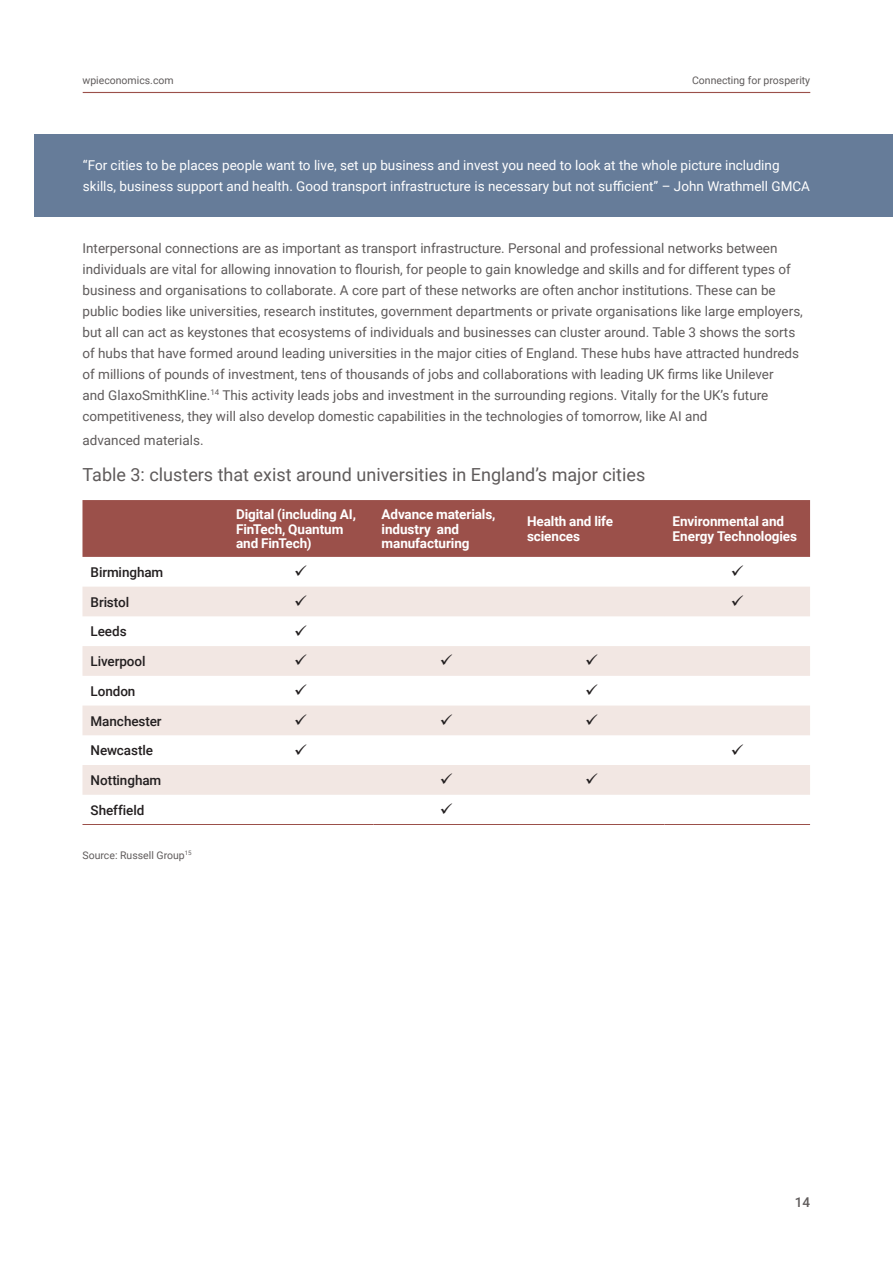
<style>
.page{position:relative;width:893px;height:1263px;background:#fff}
.page>*{position:absolute;margin:0;border:0;box-sizing:border-box;transform-origin:0 0}
._9_Body_Text_Left{font:18px "Roboto";color:#5f5b5b}
._9_Body_Text_Left-2{font:13.5px/21px "Roboto";color:#5f5b5b}
._9_Body_Text_Left-3{font:13.5px/21px "Roboto";color:#fff}
.Normal_WPI_Normal{font:700 13.5px/14.9px "Roboto";letter-spacing:-.005em;color:#fff}
.Normal_WPI_Normal-2{font:500 13.5px "Roboto";letter-spacing:-.005em;color:#231f20}
.t1{font:500 13.5px "Roboto";color:#5f5b5b}
._9_Body_Text_Left-4{font:10.5px "Roboto";color:#5f5b5b}
</style>
<div class="page">
<hr style="left:83px;top:92px;width:727px;height:1px;background:#9b504a">
<div style="left:82px;top:500px;width:728px;height:57px;background:#9b504a"></div>
<svg style="left:82px;top:587px;width:728px;height:208px;fill:#f2e7e3"></svg>
<hr style="left:82px;top:824px;width:146px;height:1px;background:#9b504a">
<hr style="left:228px;top:824px;width:145px;height:1px;background:#9b504a">
<hr style="left:373px;top:824px;width:146px;height:1px;background:#9b504a">
<hr style="left:519px;top:824px;width:145px;height:1px;background:#9b504a">
<hr style="left:664px;top:824px;width:146px;height:1px;background:#9b504a">
<div style="left:34px;top:135px;width:859px;height:82px;background:#667c99"></div>
<svg style="left:295px;top:595px;width:12px;height:11px"></svg>
<svg style="left:732px;top:595px;width:11px;height:11px"></svg>
<svg style="left:295px;top:625px;width:12px;height:10px"></svg>
<svg style="left:295px;top:654px;width:12px;height:11px"></svg>
<svg style="left:441px;top:654px;width:11px;height:11px"></svg>
<svg style="left:586px;top:654px;width:12px;height:11px"></svg>
<svg style="left:295px;top:684px;width:12px;height:11px"></svg>
<svg style="left:586px;top:684px;width:12px;height:11px"></svg>
<svg style="left:295px;top:714px;width:12px;height:11px"></svg>
<svg style="left:441px;top:714px;width:11px;height:11px"></svg>
<svg style="left:586px;top:714px;width:12px;height:11px"></svg>
<svg style="left:295px;top:744px;width:12px;height:10px"></svg>
<svg style="left:732px;top:744px;width:11px;height:10px"></svg>
<svg style="left:441px;top:773px;width:11px;height:11px"></svg>
<svg style="left:586px;top:773px;width:12px;height:11px"></svg>
<p class="_9_Body_Text_Left-4" style="left:82px;top:72px;width:93px">wpieconomics.com</p>
<p class="_9_Body_Text_Left-4" style="left:692px;top:72px;width:120px">Connecting for prosperity</p>
<p class="_9_Body_Text_Left-3" style="left:83px;top:155px;width:729px">“For cities to be places people want to live, set up business and invest you need to look at the whole picture including skills, business support and health. Good transport infrastructure is necessary but not sufficient” – John Wrathmell GMCA</p>
<p class="_9_Body_Text_Left-2" style="left:82px;top:237px;width:722px">Interpersonal connections are as important as transport infrastructure. Personal and professional networks between individuals are vital for allowing innovation to flourish, for people to gain knowledge and skills and for different types of business and organisations to collaborate. A core part of these networks are often anchor institutions. These can be public bodies like universities, research institutes, government departments or private organisations like large employers, but all can act as keystones that ecosystems of individuals and businesses can cluster around. Table 3 shows the sorts of hubs that have formed around leading universities in the major cities of England. These hubs have attracted hundreds of millions of pounds of investment, tens of thousands of jobs and collaborations with leading UK firms like Unilever<br>and GlaxoSmithKline.<sup>14</sup> This activity leads jobs and investment in the surrounding regions. Vitally for the UK’s future competitiveness, they will also develop domestic capabilities in the technologies of tomorrow, like AI and</p>
<p class="_9_Body_Text_Left-2" style="left:82px;top:429px;width:123px">advanced materials.</p>
<p class="_9_Body_Text_Left" style="left:82px;top:462px;width:564px">Table 3: clusters that exist around universities in England’s major cities</p>
<p class="Normal_WPI_Normal" style="left:236px;top:506px;width:121px">Digital (including AI,<br>FinTech, Quantum and FinTech)</p>
<p class="Normal_WPI_Normal" style="left:382px;top:506px;width:115px">Advance materials, industry and manufacturing</p>
<p class="Normal_WPI_Normal" style="left:527px;top:513px;width:87px">Health and life sciences</p>
<p class="Normal_WPI_Normal" style="left:673px;top:513px;width:126px">Environmental and<br>Energy Technologies</p>
<p class="Normal_WPI_Normal-2" style="left:91px;top:563px;width:74px">Birmingham</p>
<p class="Normal_WPI_Normal-2" style="left:91px;top:592px;width:40px">Bristol</p>
<p class="Normal_WPI_Normal-2" style="left:91px;top:622px;width:38px">Leeds</p>
<p class="Normal_WPI_Normal-2" style="left:91px;top:652px;width:56px">Liverpool</p>
<p class="Normal_WPI_Normal-2" style="left:91px;top:681px;width:46px">London</p>
<p class="Normal_WPI_Normal-2" style="left:91px;top:711px;width:73px">Manchester</p>
<p class="Normal_WPI_Normal-2" style="left:91px;top:741px;width:64px">Newcastle</p>
<p class="Normal_WPI_Normal-2" style="left:91px;top:771px;width:72px">Nottingham</p>
<p class="Normal_WPI_Normal-2" style="left:91px;top:800px;width:55px">Sheffield</p>
<p class="_9_Body_Text_Left-4" style="left:82px;top:847px;width:111px">Source: Russell Group<sup>15</sup></p>
<p class="t1" style="left:795px;top:1192px;width:17px">14</p>
</div>
